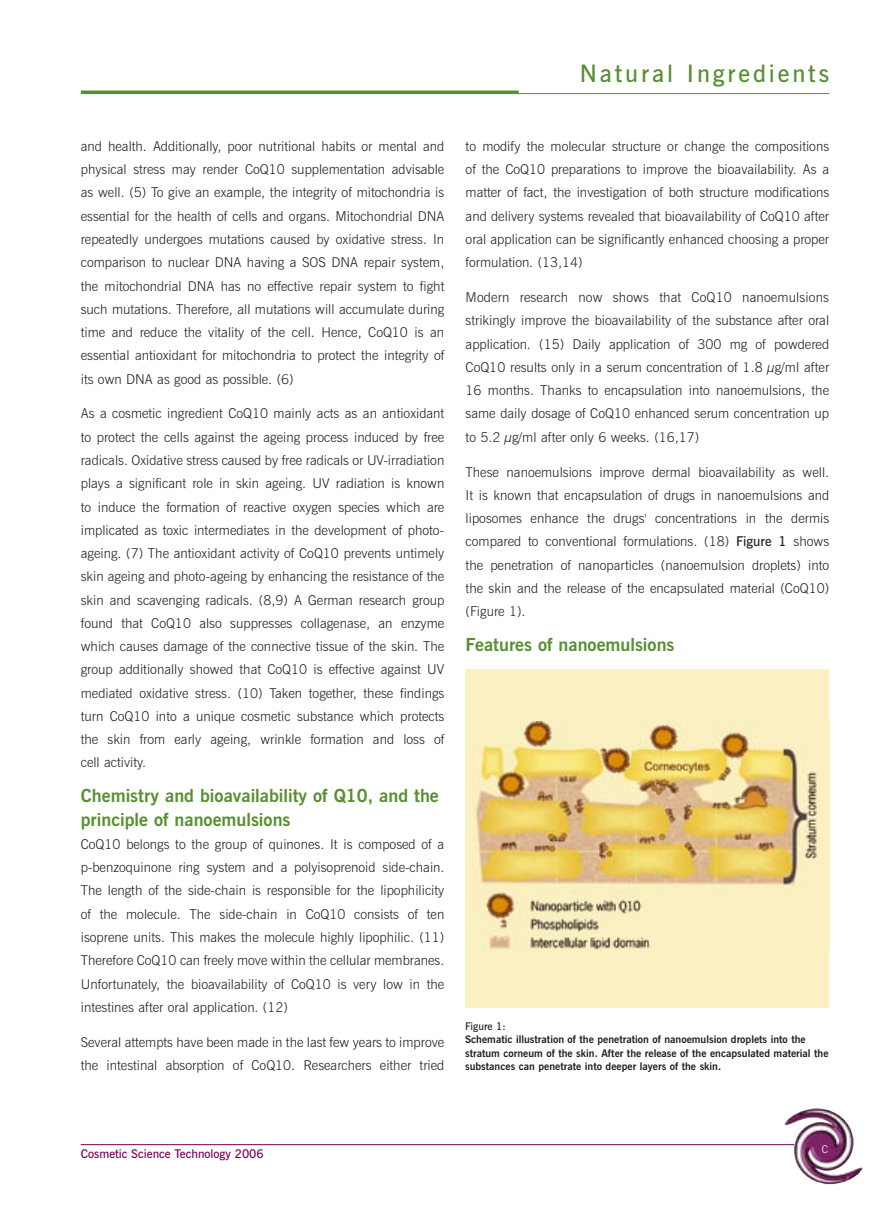
<style>
.page{position:relative;width:893px;height:1217px;background:#fff}
.page>*{position:absolute;margin:0;border:0;box-sizing:border-box;transform-origin:0 0}
.t1{font:600 24px "News Gothic BT";letter-spacing:.12em;color:#588f31}
._03_Sub-heads{font:700 18px/23.2px "News Gothic BT";color:#588f31}
._04_Body_Copy{font:300 13.5px/23.2px "News Gothic BT";color:#212125;text-align:justify}
.t2{font:600 12px "News Gothic BT";color:#770058}
._07a_Caption___R_left{font:700 10.5px/13.5px "News Gothic BT";color:#212125}
._07a_Caption___R_left-2{font:600 10.5px "News Gothic BT";color:#212125}
.t3{font:300 10.5px "News Gothic BT";color:#fff}
.s1{font-weight:600}
</style>
<div class="page">
<hr style="left:81px;top:93px;width:748px;height:1px;background:#588f31">
<svg style="left:81px;top:90px;width:438px;height:3px"></svg>
<img style="left:784px;top:1108px;width:78px;height:76px">
<hr style="left:81px;top:1143px;width:713px;height:1px;background:#770058">
<div style="left:466px;top:669px;width:363px;height:338px;background:#fbf0c1"></div>
<img style="left:472px;top:721px;width:347px;height:229px">
<p class="t1" style="left:580px;top:59px;width:251px">Natural Ingredients</p>
<p class="_04_Body_Copy" style="left:81px;top:134px;width:365px">and health. Additionally, poor nutritional habits or mental and physical stress may render CoQ10 supplementation advisable as well. (5) To give an example, the integrity of mitochondria is essential for the health of cells and organs. Mitochondrial DNA repeatedly undergoes mutations caused by oxidative stress. In comparison to nuclear DNA having a SOS DNA repair system, the mitochondrial DNA has no effective repair system to fight such mutations. Therefore, all mutations will accumulate during time and reduce the vitality of the cell. Hence, CoQ10 is an essential antioxidant for mitochondria to protect the integrity of its own DNA as good as possible. (6)</p>
<p class="_04_Body_Copy" style="left:81px;top:402px;width:365px">As a cosmetic ingredient CoQ10 mainly acts as an antioxidant to protect the cells against the ageing process induced by free radicals. Oxidative stress caused by free radicals or UV-irradiation plays a significant role in skin ageing. UV radiation is known to induce the formation of reactive oxygen species which are implicated as toxic intermediates in the development of photo&shy;ageing. (7) The antioxidant activity of CoQ10 prevents untimely skin ageing and photo-ageing by enhancing the resistance of the skin and scavenging radicals. (8,9) A German research group found that CoQ10 also suppresses collagenase, an enzyme which causes damage of the connective tissue of the skin. The group additionally showed that CoQ10 is effective against UV mediated oxidative stress. (10) Taken together, these findings turn CoQ10 into a unique cosmetic substance which protects the skin from early ageing, wrinkle formation and loss of cell activity.</p>
<p class="_03_Sub-heads" style="left:81px;top:784px;width:360px">Chemistry and bioavailability of Q10, and the principle of nanoemulsions</p>
<p class="_04_Body_Copy" style="left:81px;top:832px;width:365px">CoQ10 belongs to the group of quinones. It is composed of a p-benzoquinone ring system and a polyisoprenoid side-chain.<br>The length of the side-chain is responsible for the lipophilicity of the molecule. The side-chain in CoQ10 consists of ten isoprene units. This makes the molecule highly lipophilic. (11)<br>Therefore CoQ10 can freely move within the cellular membranes.<br>Unfortunately, the bioavailability of CoQ10 is very low in the intestines after oral application. (12)</p>
<p class="_04_Body_Copy" style="left:81px;top:1029px;width:365px">Several attempts have been made in the last few years to improve the intestinal absorption of CoQ10. Researchers either tried</p>
<p class="_04_Body_Copy" style="left:466px;top:134px;width:365px">to modify the molecular structure or change the compositions of the CoQ10 preparations to improve the bioavailability. As a matter of fact, the investigation of both structure modifications and delivery systems revealed that bioavailability of CoQ10 after oral application can be significantly enhanced choosing a proper formulation. (13,14)</p>
<p class="_04_Body_Copy" style="left:466px;top:285px;width:365px">Modern research now shows that CoQ10 nanoemulsions strikingly improve the bioavailability of the substance after oral application. (15) Daily application of 300 mg of powdered CoQ10 results only in a serum concentration of 1.8 µg/ml after 16 months. Thanks to encapsulation into nanoemulsions, the same daily dosage of CoQ10 enhanced serum concentration up to 5.2 µg/ml after only 6 weeks. (16,17)</p>
<p class="_04_Body_Copy" style="left:466px;top:460px;width:365px">These nanoemulsions improve dermal bioavailability as well.<br>It is known that encapsulation of drugs in nanoemulsions and liposomes enhance the drugs' concentrations in the dermis compared to conventional formulations. (18) <span class="s1">Figure 1</span> shows the penetration of nanoparticles (nanoemulsion droplets) into the skin and the release of the encapsulated material (CoQ10) (Figure 1).</p>
<p class="_03_Sub-heads" style="left:466px;top:632px;width:210px">Features of nanoemulsions</p>
<p class="_07a_Caption___R_left-2" style="left:465px;top:1019px;width:42px">Figure 1:</p>
<p class="_07a_Caption___R_left" style="left:465px;top:1032px;width:365px">Schematic illustration of the penetration of nanoemulsion droplets into the stratum corneum of the skin. After the release of the encapsulated material the substances can penetrate into deeper layers of the skin.</p>
<p class="t2" style="left:81px;top:1146px;width:184px">Cosmetic Science Technology 2006</p>
<p class="t3" style="left:822px;top:1142px;width:8px">C</p>
</div>
